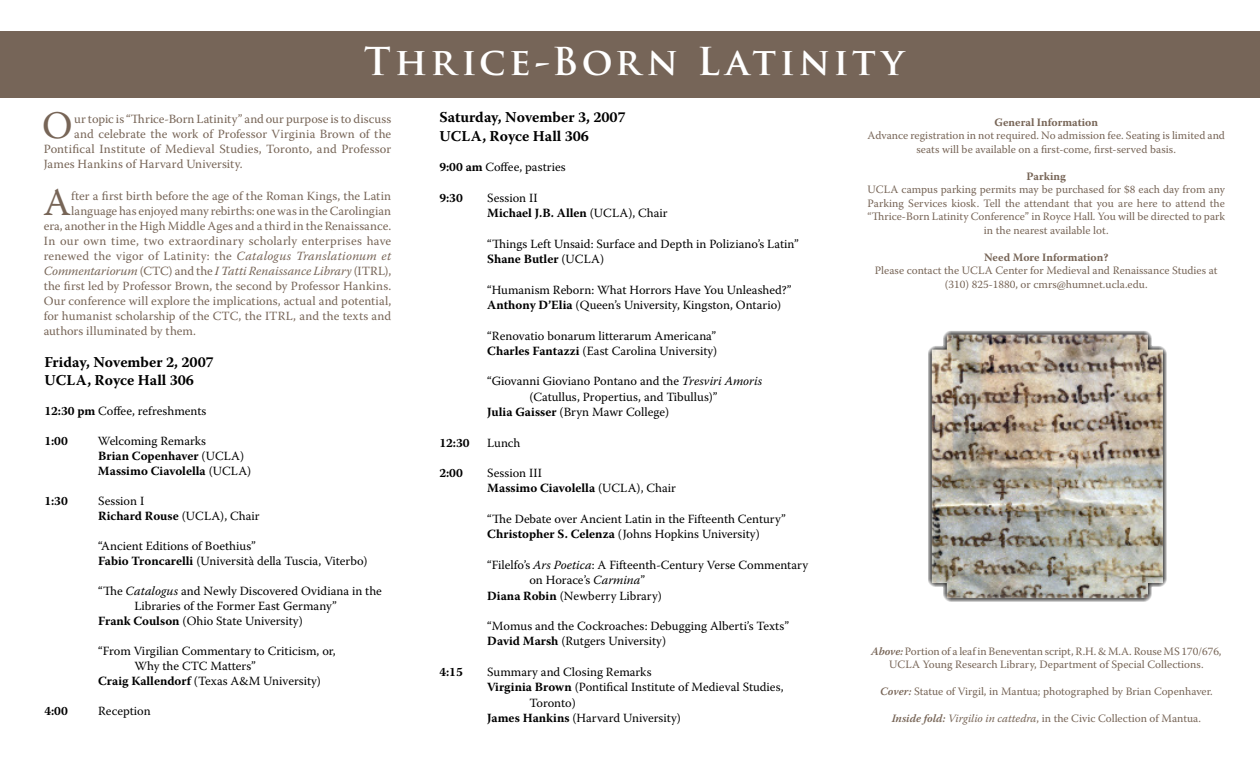
<style>
.page{position:relative;width:1260px;height:765px;background:#fff}
.page>*{position:absolute;margin:0;border:0;box-sizing:border-box;transform-origin:0 0}
.t1{font:38.75px "Warnock Pro";color:#776557}
.t2{font:700 37.5px "Trajan Pro";letter-spacing:.095em;color:#fff}
.t3{font:700 15px "Warnock Pro";color:#000}
.t4{font:12.5px/15.2px "Warnock Pro";color:#000}
.t5{font:12.5px "Warnock Pro";letter-spacing:.005em;color:#776557}
.t6{font:700 12.5px "Warnock Pro";color:#000}
.t7{font:italic 12.5px "Warnock Pro";letter-spacing:-.005em;color:#776557}
.t8{font:12.5px "Warnock Pro";letter-spacing:.025em;color:#776557}
.Body_Text{font:11.25px/13.5px "Warnock Pro";color:#776557;text-align:center}
.heading_3{font:11.25px/13.5px "Warnock Pro";color:#776557;text-align:center}
.Body_Text-2{font:700 11.25px "Warnock Pro";color:#776557}
.heading_3-2{font:700 11.25px "Warnock Pro";color:#776557}
.heading_4{font:700 11.25px "Warnock Pro";color:#776557}
.s1{font-style:italic}
.s2{font-style:normal}
.s3{font-weight:700}
.s4{font-weight:400}
.s5{font-weight:600;font-style:italic}
</style>
<div class="page">
<div style="left:0;top:31px;width:1260px;height:67px;background:#766558"></div>
<img style="left:928px;top:331px;width:239px;height:271px">
<p class="t2" style="left:364px;top:38px;width:541px">Thrice-Born Latinity</p>
<p class="t1" style="left:42px;top:102px;width:32px">O</p>
<p class="t5" style="left:74px;top:111px;width:319px">ur topic is “Thrice-Born Latinity” and our purpose is to discuss</p>
<p class="t5" style="left:74px;top:126px;width:319px">and celebrate the work of Professor Virginia Brown of the</p>
<p class="t5" style="left:44px;top:141px;width:349px">Pontifical Institute of Medieval Studies, Toronto, and Professor</p>
<p class="t5" style="left:44px;top:156px;width:200px">James Hankins of Harvard University.</p>
<p class="t1" style="left:43px;top:179px;width:29px">A</p>
<p class="t5" style="left:71px;top:188px;width:321px">fter a first birth before the age of the Roman Kings, the Latin</p>
<p class="t5" style="left:71px;top:203px;width:321px">language has enjoyed many rebirths: one was in the Carolingian</p>
<p class="t5" style="left:44px;top:218px;width:349px">era, another in the High Middle Ages and a third in the Renaissance.</p>
<p class="t8" style="left:44px;top:233px;width:349px">In our own time, two extraordinary scholarly enterprises have</p>
<p class="t5" style="left:44px;top:248px;width:349px">renewed the vigor of Latinity: the <span class="s1">Catalogus Translationum et</span></p>
<p class="t7" style="left:44px;top:263px;width:349px">Commentariorum <span class="s2">(CTC) and the</span> I Tatti Renaissance Library <span class="s2">(ITRL),</span></p>
<p class="t5" style="left:44px;top:278px;width:349px">the first led by Professor Brown, the second by Professor Hankins.</p>
<p class="t5" style="left:44px;top:293px;width:349px">Our conference will explore the implications, actual and potential,</p>
<p class="t5" style="left:44px;top:308px;width:349px">for humanist scholarship of the CTC, the ITRL, and the texts and</p>
<p class="t5" style="left:44px;top:323px;width:154px">authors illuminated by them.</p>
<p class="t3" style="left:44px;top:353px;width:171px">Friday, November 2, 2007</p>
<p class="t3" style="left:44px;top:371px;width:151px">UCLA, Royce Hall 306</p>
<p class="t4" style="left:44px;top:403px;width:164px"><span class="s3">12:30 pm</span> Coffee, refreshments</p>
<p class="t6" style="left:44px;top:433px;width:25px">1:00</p>
<p class="t4" style="left:98px;top:433px;width:110px">Welcoming Remarks</p>
<p class="t6" style="left:98px;top:448px;width:148px">Brian Copenhaver <span class="s4">(UCLA)</span></p>
<p class="t6" style="left:98px;top:463px;width:155px">Massimo Ciavolella <span class="s4">(UCLA)</span></p>
<p class="t6" style="left:44px;top:493px;width:25px">1:30</p>
<p class="t4" style="left:98px;top:493px;width:48px">Session I</p>
<p class="t6" style="left:98px;top:508px;width:163px">Richard Rouse <span class="s4">(UCLA), Chair</span></p>
<p class="t4" style="left:98px;top:538px;width:159px">“Ancient Editions of Boethius”</p>
<p class="t4" style="left:98px;top:553px;width:271px"><span class="s3">Fabio Troncarelli</span> (Università della Tuscia, Viterbo)</p>
<p class="t4" style="left:134px;top:583px;width:249px;text-indent:-36px">“The <span class="s1">Catalogus</span> and Newly Discovered Ovidiana in the<br>Libraries of the Former East Germany”</p>
<p class="t4" style="left:98px;top:613px;width:206px"><span class="s3">Frank Coulson</span> (Ohio State University)</p>
<p class="t4" style="left:98px;top:643px;width:239px">“From Virgilian Commentary to Criticism, or,</p>
<p class="t4" style="left:134px;top:658px;width:123px">Why the CTC Matters”</p>
<p class="t4" style="left:98px;top:673px;width:224px"><span class="s3">Craig Kallendorf</span> (Texas A&amp;M University)</p>
<p class="t6" style="left:44px;top:703px;width:25px">4:00</p>
<p class="t4" style="left:98px;top:703px;width:54px">Reception</p>
<p class="t3" style="left:439px;top:108px;width:188px">Saturday, November 3, 2007</p>
<p class="t3" style="left:439px;top:127px;width:151px">UCLA, Royce Hall 306</p>
<p class="t4" style="left:439px;top:159px;width:128px"><span class="s3">9:00 am</span> Coffee, pastries</p>
<p class="t6" style="left:439px;top:190px;width:25px">9:30</p>
<p class="t4" style="left:487px;top:190px;width:52px">Session II</p>
<p class="t6" style="left:487px;top:206px;width:182px">Michael J.B. Allen <span class="s4">(UCLA), Chair</span></p>
<p class="t4" style="left:487px;top:236px;width:313px">“Things Left Unsaid: Surface and Depth in Poliziano’s Latin”</p>
<p class="t6" style="left:487px;top:251px;width:118px">Shane Butler <span class="s4">(UCLA)</span></p>
<p class="t4" style="left:487px;top:282px;width:306px">“Humanism Reborn: What Horrors Have You Unleashed?”</p>
<p class="t4" style="left:487px;top:297px;width:296px"><span class="s3">Anthony D’Elia</span> (Queen’s University, Kingston, Ontario)</p>
<p class="t4" style="left:487px;top:328px;width:230px">“Renovatio bonarum litterarum Americana”</p>
<p class="t4" style="left:487px;top:343px;width:232px"><span class="s3">Charles Fantazzi</span> (East Carolina University)</p>
<p class="t4" style="left:487px;top:373px;width:277px">“Giovanni Gioviano Pontano and the <span class="s1">Tresviri Amoris</span></p>
<p class="t4" style="left:529px;top:389px;width:190px">(Catullus, Propertius, and Tibullus)”</p>
<p class="t4" style="left:487px;top:404px;width:183px"><span class="s3">Julia Gaisser</span> (Bryn Mawr College)</p>
<p class="t6" style="left:439px;top:435px;width:32px">12:30</p>
<p class="t4" style="left:487px;top:435px;width:35px">Lunch</p>
<p class="t6" style="left:439px;top:466px;width:25px">2:00</p>
<p class="t4" style="left:487px;top:465px;width:56px">Session III</p>
<p class="t6" style="left:487px;top:481px;width:190px">Massimo Ciavolella <span class="s4">(UCLA), Chair</span></p>
<p class="t4" style="left:487px;top:511px;width:300px">“The Debate over Ancient Latin in the Fifteenth Century”</p>
<p class="t4" style="left:487px;top:526px;width:274px"><span class="s3">Christopher S. Celenza</span> (Johns Hopkins University)</p>
<p class="t4" style="left:529px;top:557px;width:280px;text-indent:-42px">“Filelfo’s <span class="s1">Ars Poetica</span>: A Fifteenth-Century Verse Commentary on Horace’s <span class="s1">Carmina</span>”</p>
<p class="t4" style="left:487px;top:588px;width:176px"><span class="s3">Diana Robin</span> (Newberry Library)</p>
<p class="t4" style="left:487px;top:618px;width:303px">“Momus and the Cockroaches: Debugging Alberti’s Texts”</p>
<p class="t4" style="left:487px;top:633px;width:180px"><span class="s3">David Marsh</span> (Rutgers University)</p>
<p class="t6" style="left:439px;top:664px;width:25px">4:15</p>
<p class="t4" style="left:487px;top:664px;width:166px">Summary and Closing Remarks</p>
<p class="t4" style="left:529px;top:679px;width:256px;text-indent:-42px"><span class="s3">Virginia Brown</span> (Pontifical Institute of Medieval Studies,<br>Toronto)</p>
<p class="t4" style="left:487px;top:710px;width:195px"><span class="s3">James Hankins</span> (Harvard University)</p>
<p class="heading_3-2" style="left:995px;top:115px;width:105px">General Information</p>
<p class="Body_Text" style="left:868px;top:129px;width:359px">Advance registration in not required. No admission fee. Seating is limited and seats will be available on a first-come, first-served basis.</p>
<p class="heading_4" style="left:1027px;top:169px;width:41px">Parking</p>
<p class="Body_Text" style="left:868px;top:183px;width:359px">UCLA campus parking permits may be purchased for $8 each day from any Parking Services kiosk. Tell the attendant that you are here to attend the “Thrice-Born Latinity Conference” in Royce Hall. You will be directed to park in the nearest available lot.</p>
<p class="Body_Text-2" style="left:984px;top:250px;width:126px">Need More Information?</p>
<p class="Body_Text" style="left:875px;top:264px;width:344px">Please contact the UCLA Center for Medieval and Renaissance Studies at</p>
<p class="Body_Text" style="left:945px;top:277px;width:204px">(310) 825-1880, or cmrs@humnet.ucla.edu.</p>
<p class="heading_3" style="left:871px;top:644px;width:352px"><span class="s5">Above:</span> Portion of a leaf in Beneventan script, R.H. &amp; M.A. Rouse MS 170/676,<br>UCLA Young Research Library, Department of Special Collections.</p>
<p class="Body_Text" style="left:880px;top:685px;width:334px"><span class="s5">Cover:</span> Statue of Virgil, in Mantua; photographed by Brian Copenhaver.</p>
<p class="Body_Text" style="left:892px;top:712px;width:311px"><span class="s5">Inside fold:</span> <span class="s1">Virgilio in cattedra</span>, in the Civic Collection of Mantua.</p>
</div>
